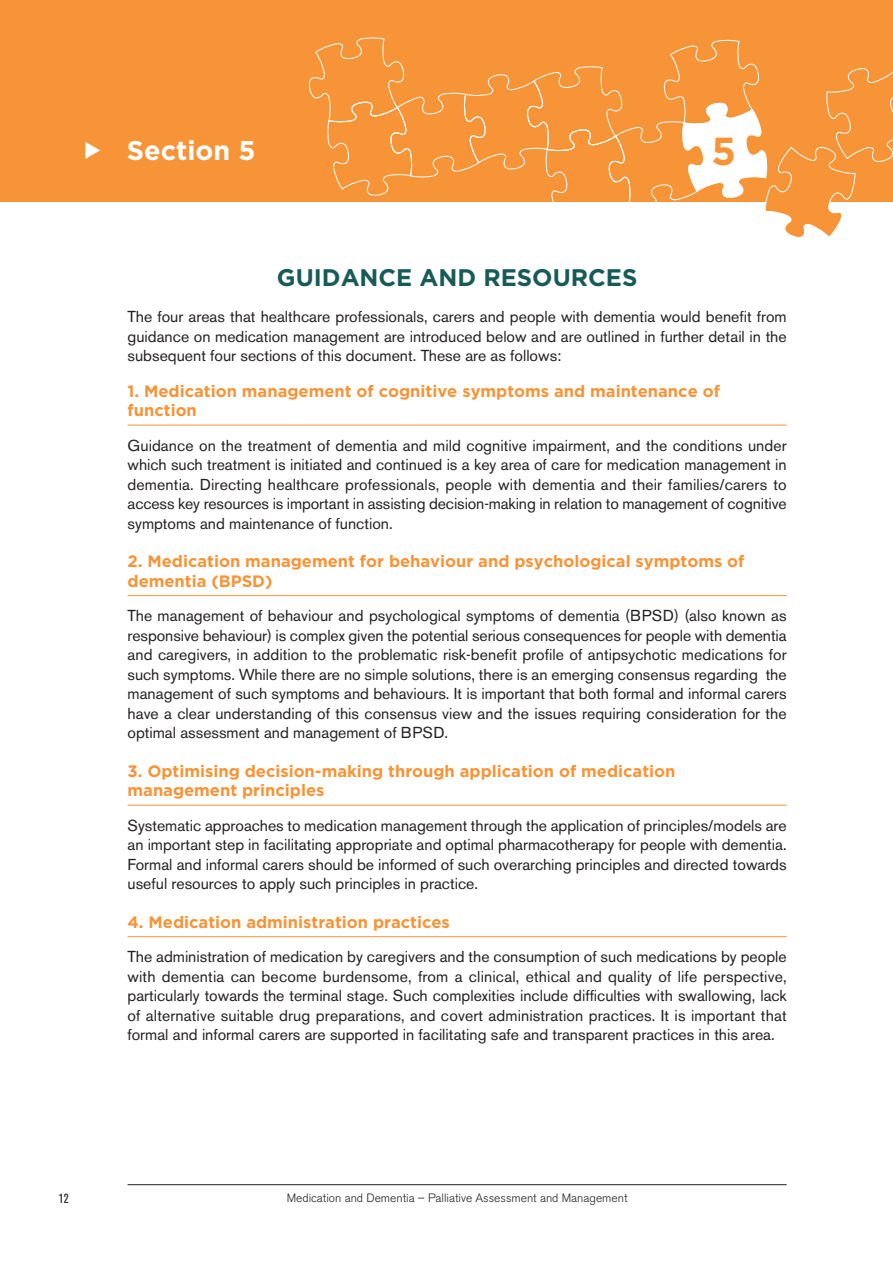
<style>
.page{position:relative;width:893px;height:1263px;background:#fff}
.page>*{position:absolute;margin:0;border:0;box-sizing:border-box;transform-origin:0 0}
.t1{font:700 39px "Gotham";color:#f79437}
.t2{font:700 27px "Gotham";color:#fff}
.t3{font:700 24px "Gotham";color:#165b57}
.t4{font:700 16.5px/19.5px "Gotham";color:#f79437}
.t5{font:15.75px/19.5px "Akzidenz Grotesk BE";color:#231f20;text-align:justify}
.t6{font:condensed 13.2px "Akzidenz Grotesk BE";color:#231f20}
.t7{font:300 12px "Akzidenz Grotesk BE";color:#231f20}
</style>
<div class="page">
<hr style="left:128px;top:1184px;width:659px;height:1px;background:#231f20">
<div style="left:0;top:0;width:893px;height:202px;background:#f79437"></div>
<svg style="left:309px;top:37px;width:584px;height:201px"></svg>
<hr style="left:128px;top:425px;width:659px;height:1px;background:#f79437">
<hr style="left:128px;top:595px;width:659px;height:1px;background:#f79437">
<hr style="left:128px;top:805px;width:659px;height:1px;background:#f79437">
<hr style="left:128px;top:936px;width:659px;height:1px;background:#f79437">
<h2 class="t2" style="left:127px;top:135px;width:130px">Section 5</h2>
<h1 class="t1" style="left:711px;top:128px;width:26px">5</h1>
<h3 class="t3" style="left:277px;top:263px;width:362px">GUIDANCE AND RESOURCES</h3>
<p class="t5" style="left:128px;top:308px;width:661px">The four areas that healthcare professionals, carers and people with dementia would benefit from guidance on medication management are introduced below and are outlined in further detail in the subsequent four sections of this document. These are as follows:</p>
<p class="t4" style="left:128px;top:381px;width:594px">1. Medication management of cognitive symptoms and maintenance of function</p>
<p class="t5" style="left:128px;top:437px;width:661px">Guidance on the treatment of dementia and mild cognitive impairment, and the conditions under which such treatment is initiated and continued is a key area of care for medication management in dementia. Directing healthcare professionals, people with dementia and their families/carers to access key resources is important in assisting decision-making in relation to management of cognitive symptoms and maintenance of function.</p>
<p class="t4" style="left:128px;top:551px;width:618px">2. Medication management for behaviour and psychological symptoms of dementia (BPSD)</p>
<p class="t5" style="left:128px;top:607px;width:661px">The management of behaviour and psychological symptoms of dementia (BPSD) (also known as responsive behaviour) is complex given the potential serious consequences for people with dementia and caregivers, in addition to the problematic risk-benefit profile of antipsychotic medications for such symptoms. While there are no simple solutions, there is an emerging consensus regarding the management of such symptoms and behaviours. It is important that both formal and informal carers have a clear understanding of this consensus view and the issues requiring consideration for the optimal assessment and management of BPSD.</p>
<p class="t4" style="left:128px;top:761px;width:549px">3. Optimising decision-making through application of medication management principles</p>
<p class="t5" style="left:128px;top:817px;width:661px">Systematic approaches to medication management through the application of principles/models are an important step in facilitating appropriate and optimal pharmacotherapy for people with dementia.<br>Formal and informal carers should be informed of such overarching principles and directed towards useful resources to apply such principles in practice.</p>
<p class="t4" style="left:128px;top:912px;width:324px">4. Medication administration practices</p>
<p class="t5" style="left:128px;top:949px;width:661px">The administration of medication by caregivers and the consumption of such medications by people with dementia can become burdensome, from a clinical, ethical and quality of life perspective, particularly towards the terminal stage. Such complexities include difficulties with swallowing, lack of alternative suitable drug preparations, and covert administration practices. It is important that formal and informal carers are supported in facilitating safe and transparent practices in this area.</p>
<p class="t6" style="left:59px;top:1193px;width:11px">12</p>
<p class="t7" style="left:287px;top:1193px;width:342px">Medication and Dementia – Palliative Assessment and Management</p>
</div>
